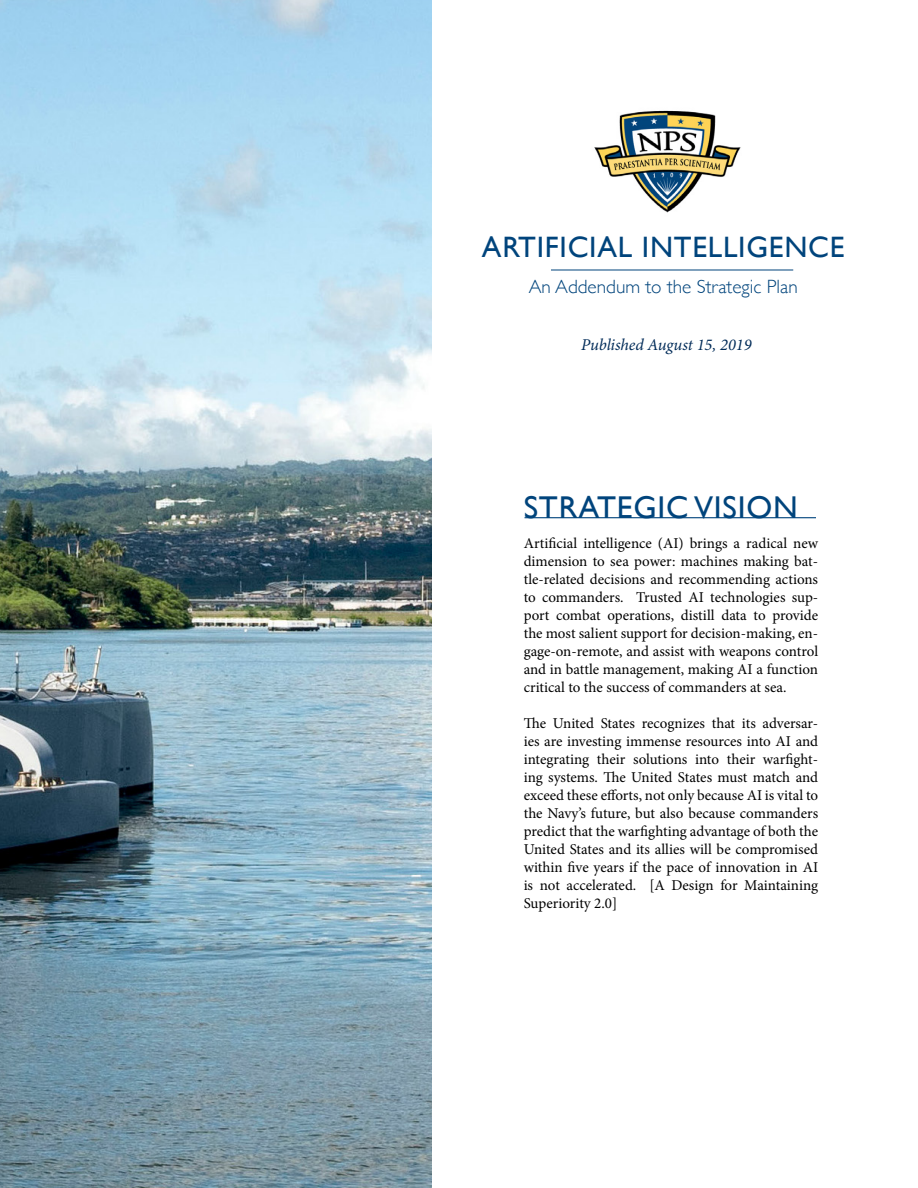
<style>
.page{position:relative;width:918px;height:1188px;background:#fff}
.page>*{position:absolute;margin:0;border:0;box-sizing:border-box;transform-origin:0 0}
.t1{font:31.5px "Gill Sans";letter-spacing:.025em;color:#00447c}
.t2{font:29.55px "Gill Sans";letter-spacing:.025em;color:#00447c}
.t3{font:300 19.2px "Gill Sans";color:#00447c}
.t4{font:italic 16.5px "Minion Pro";letter-spacing:-.005em;color:#002b58}
.t5{font:15px/18px "Minion Pro";color:#000;text-align:justify}
</style>
<div class="page">
<img style="left:0;top:0;width:432px;height:1188px">
<img style="left:594px;top:110px;width:147px;height:103px">
<hr style="left:525px;top:517px;width:291px;height:1px;background:#00447c">
<hr style="left:551px;top:270px;width:242px;height:1px;background:#00447c">
<h2 class="t2" style="left:482px;top:229px;width:364px">ARTIFICIAL INTELLIGENCE</h2>
<p class="t3" style="left:529px;top:271px;width:270px">An Addendum to the Strategic Plan</p>
<p class="t4" style="left:581px;top:335px;width:172px">Published August 15, 2019</p>
<h1 class="t1" style="left:524px;top:489px;width:276px">STRATEGIC VISION</h1>
<p class="t5" style="left:524px;top:534px;width:296px">Artificial intelligence (AI) brings a radical new dimension to sea power: machines making bat&shy;tle-related decisions and recommending actions to commanders. Trusted AI technologies sup&shy;port combat operations, distill data to provide the most salient support for decision-making, en&shy;gage-on-remote, and assist with weapons control and in battle management, making AI a function critical to the success of commanders at sea.</p>
<p class="t5" style="left:524px;top:714px;width:296px">The United States recognizes that its adversar&shy;ies are investing immense resources into AI and integrating their solutions into their warfight&shy;ing systems. The United States must match and exceed these efforts, not only because AI is vital to the Navy’s future, but also because commanders predict that the warfighting advantage of both the United States and its allies will be compromised within five years if the pace of innovation in AI is not accelerated. [A Design for Maintaining Superiority 2.0]</p>
</div>
